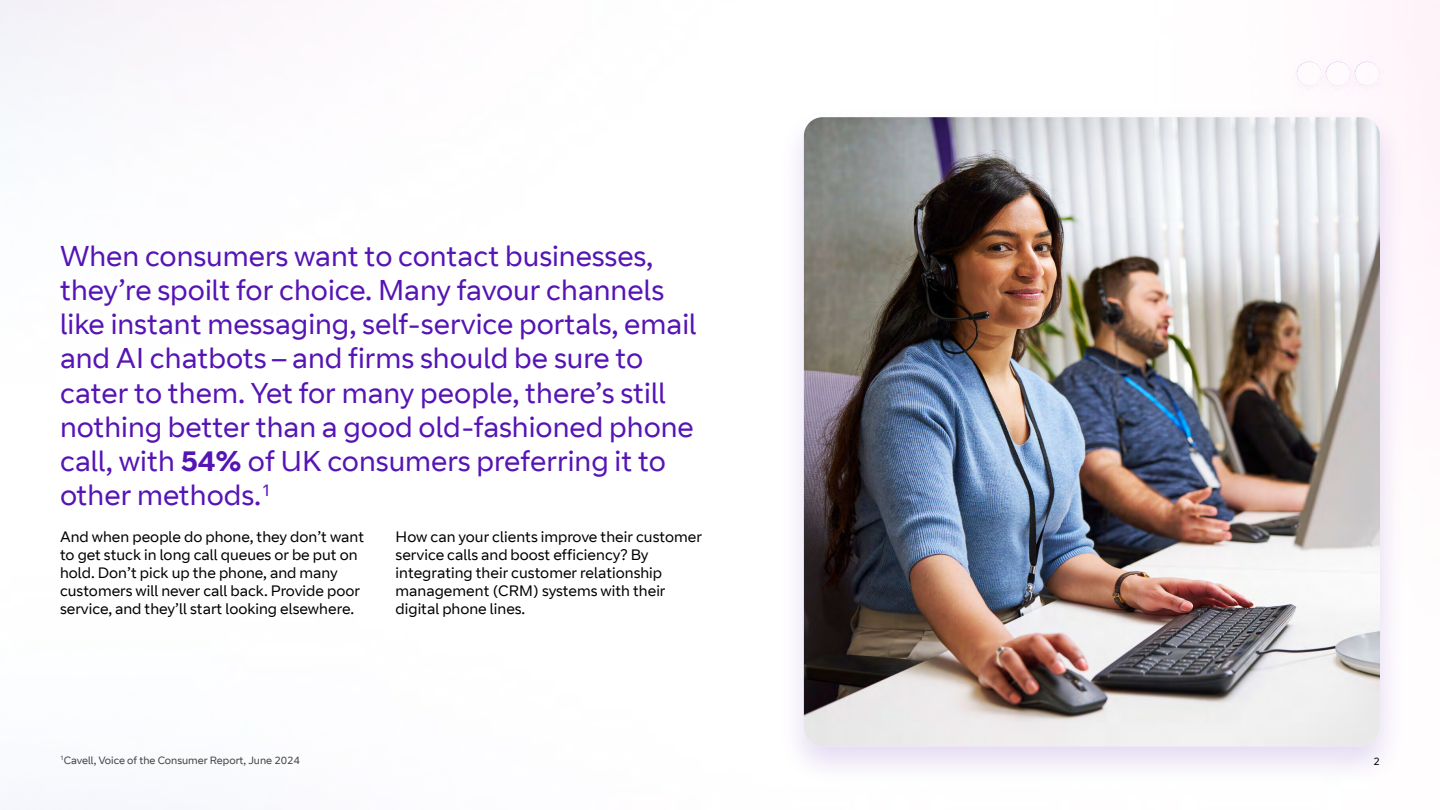
<style>
.page{position:relative;width:1440px;height:810px;background:#fff}
.page>*{position:absolute;margin:0;border:0;box-sizing:border-box;transform-origin:0 0}
.t1{font:28.5px/34.2px "BT Curve";color:#5514b4}
.t2{font:15px/18px "BT Curve";color:#000}
.t3{font:10.5px "BT Curve";color:#404040}
.t4{font:10.5px "BT Curve";color:#000}
.s1{font-weight:700}
</style>
<div class="page">
<div style="left:777px;top:105px;width:630px;height:683px;background:#5514b4;opacity:.16"></div>
<img style="left:804px;top:117px;width:576px;height:629px">
<img style="left:1286px;top:51px;width:30px;height:45px">
<img style="left:1360px;top:51px;width:30px;height:45px">
<img style="left:1316px;top:51px;width:44px;height:45px">
<p class="t1" style="left:60px;top:240px;width:638px">When consumers want to contact businesses, they’re spoilt for choice. Many favour channels like instant messaging, self-service portals, email and AI chatbots – and firms should be sure to cater to them. Yet for many people, there’s still nothing better than a good old-fashioned phone call, with <span class="s1">54%</span> of UK consumers preferring it to other methods.<sup>1</sup></p>
<p class="t2" style="left:60px;top:528px;width:306px">And when people do phone, they don’t want to get stuck in long call queues or be put on hold. Don’t pick up the phone, and many customers will never call back. Provide poor service, and they’ll start looking elsewhere.</p>
<p class="t2" style="left:396px;top:528px;width:308px">How can your clients improve their customer service calls and boost efficiency? By integrating their customer relationship management (CRM) systems with their digital phone lines.</p>
<p class="t3" style="left:60px;top:754px;width:242px"><sup>1</sup>Cavell, Voice of the Consumer Report, June 2024</p>
<p class="t4" style="left:1374px;top:755px;width:8px">2</p>
</div>
